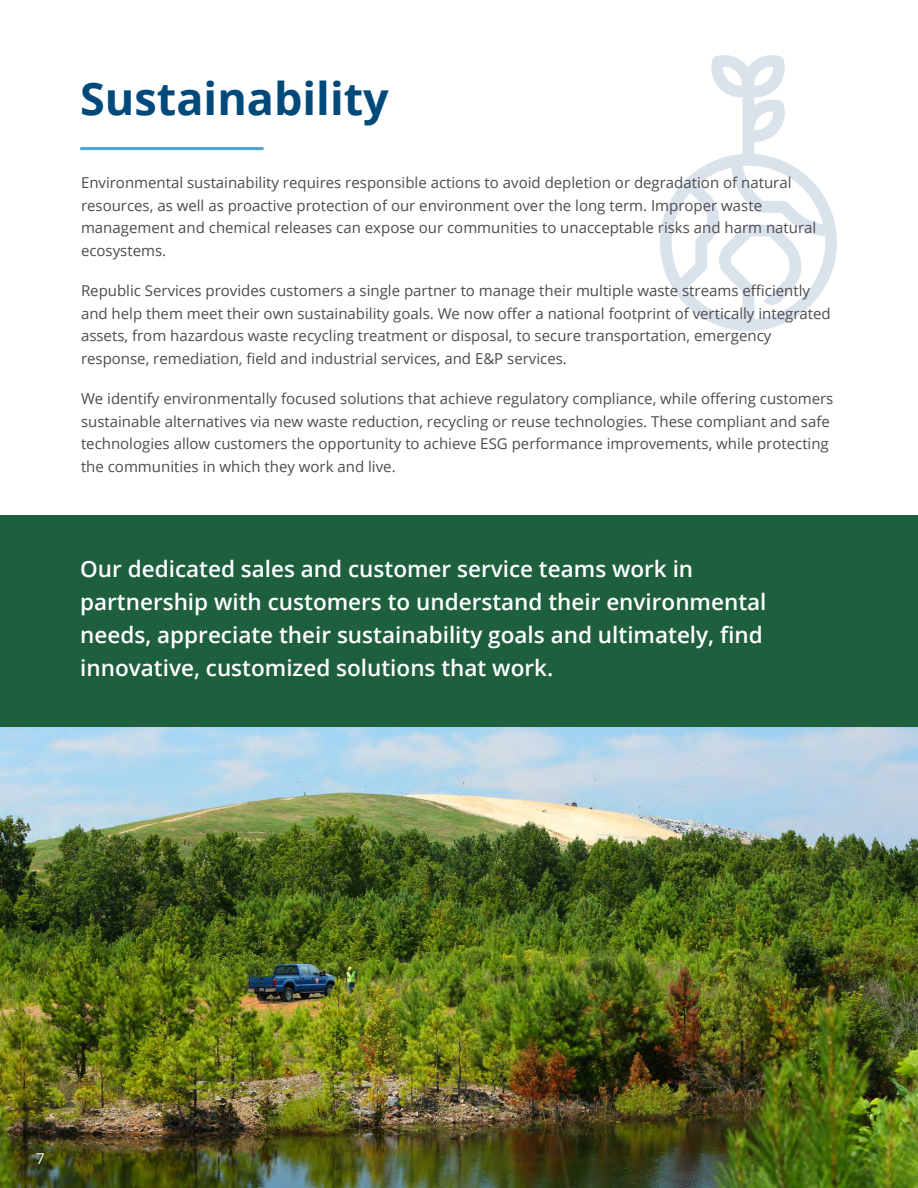
<style>
.page{position:relative;width:918px;height:1188px;background:#fff}
.page>*{position:absolute;margin:0;border:0;box-sizing:border-box;transform-origin:0 0}
.t1{font:700 45px "Open Sans";color:#00497b}
.t2{font:600 22.5px/33px "Open Sans";color:#fff}
.t3{font:15px/22.5px "Open Sans";color:#4b4c4d}
.t4{font:15px "Open Sans";color:#fff}
</style>
<div class="page">
<div style="left:0;top:515px;width:918px;height:212px;background:#1e5f3e"></div>
<img style="left:0;top:727px;width:917px;height:461px">
<svg style="left:660px;top:55px;width:177px;height:276px"></svg>
<hr style="left:80px;top:147px;width:184px;height:3px;background:#48a6dc">
<p class="t1" style="left:80px;top:67px;width:310px">Sustainability</p>
<p class="t3" style="left:81px;top:171px;width:737px">Environmental sustainability requires responsible actions to avoid depletion or degradation of natural resources, as well as proactive protection of our environment over the long term. Improper waste management and chemical releases can expose our communities to unacceptable risks and harm natural ecosystems.</p>
<p class="t3" style="left:81px;top:279px;width:751px">Republic Services provides customers a single partner to manage their multiple waste streams efficiently and help them meet their own sustainability goals. We now offer a national footprint of vertically integrated assets, from hazardous waste recycling treatment or disposal, to secure transportation, emergency response, remediation, field and industrial services, and E&amp;P services.</p>
<p class="t3" style="left:81px;top:387px;width:754px">We identify environmentally focused solutions that achieve regulatory compliance, while offering customers sustainable alternatives via new waste reduction, recycling or reuse technologies. These compliant and safe technologies allow customers the opportunity to achieve ESG performance improvements, while protecting the communities in which they work and live.</p>
<p class="t2" style="left:80px;top:552px;width:688px">Our dedicated sales and customer service teams work in partnership with customers to understand their environmental needs, appreciate their sustainability goals and ultimately, find innovative, customized solutions that work.</p>
<p class="t4" style="left:36px;top:1148px;width:10px">7</p>
</div>
